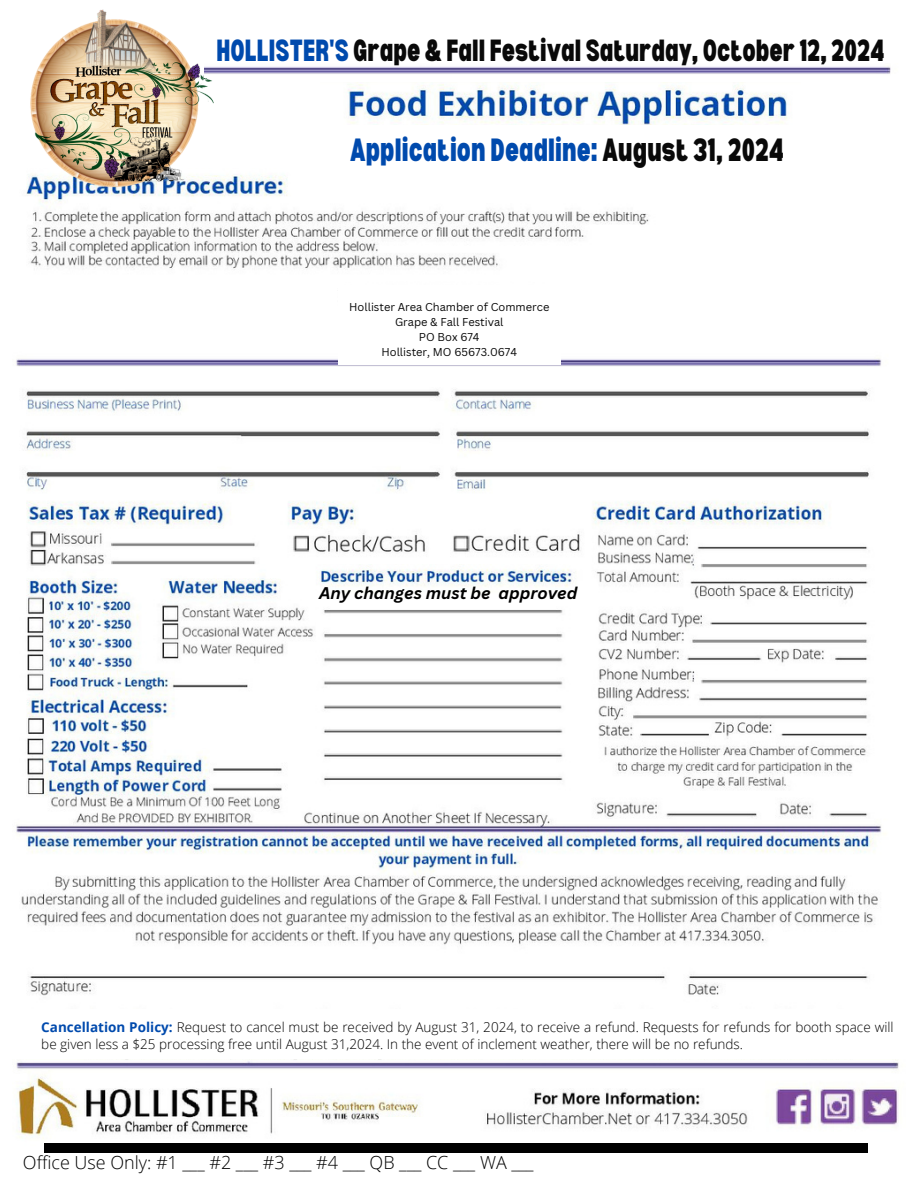
<style>
.page{position:relative;width:918px;height:1188px;background:#fff}
.page>*{position:absolute;margin:0;border:0;box-sizing:border-box;transform-origin:0 0}
.t1{font:900 condensed 31.5px "Bernoru";letter-spacing:.005em;color:#004aad}
.t2{font:900 condensed 30px "Bernoru";color:#090909}
.t3{font:300 18px "Open Sans";color:#000}
.t4{font:italic 700 16.5px "Canva Sans";color:#000}
.t5{font:300 13.5px/16.8px "Open Sans";color:#000}
.t6{font:11.1px "Canva Sans";color:#090909}
.s1{color:#004aad}
.s2{color:#090909}
.s3{font-weight:700;color:#004aad}
</style>
<div class="page">
<img style="left:16px;top:175px;width:866px;height:821px">
<img style="left:20px;top:9px;width:198px;height:193px">
<img style="left:16px;top:1060px;width:883px;height:84px">
<img style="left:205px;top:64px;width:686px;height:13px">
<img style="left:348px;top:82px;width:439px;height:42px">
<div style="left:44px;top:1144px;width:824px;height:9px;background:#000"></div>
<div style="left:338px;top:286px;width:222px;height:79px;background:#fff"></div>
<p class="t2" style="left:217px;top:33px;width:670px"><span class="s1">HOLLISTER'S</span> Grape &amp; Fall Festival Saturday, October 12, 2024</p>
<p class="t1" style="left:350px;top:132px;width:436px">Application Deadline: <span class="s2">August 31, 2024</span></p>
<p class="t6" style="left:349px;top:299px;width:202px">Hollister Area Chamber of Commerce</p>
<p class="t6" style="left:395px;top:314px;width:110px">Grape &amp; Fall Festival</p>
<p class="t6" style="left:419px;top:329px;width:62px">PO Box 674</p>
<p class="t6" style="left:381px;top:344px;width:137px">Hollister, MO 65673.0674</p>
<p class="t4" style="left:319px;top:582px;width:260px">Any changes must be approved</p>
<h1 class="t5" style="left:41px;top:1018px;width:854px"><span class="s3">Cancellation Policy:</span> Request to cancel must be received by August 31, 2024, to receive a refund. Requests for refunds for booth space will be given less a $25 processing free until August 31,2024. In the event of inclement weather, there will be no refunds.</h1>
<h1 class="t3" style="left:23px;top:1149px;width:512px">Office Use Only: #1 ___ #2 ___ #3 ___ #4 ___ QB ___ CC ___ WA ___</h1>
</div>
